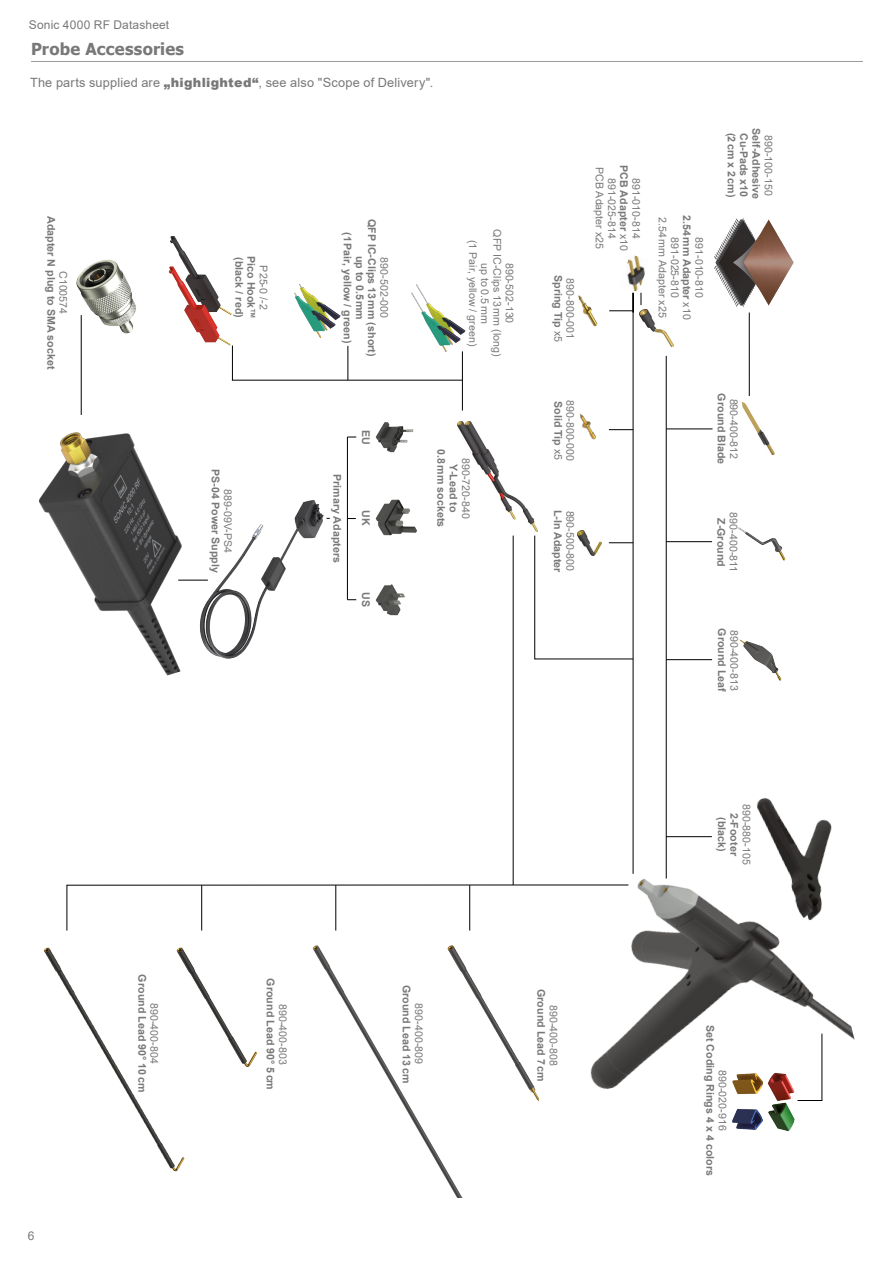
<style>
.page{position:relative;width:893px;height:1263px;background:#fff}
.page>*{position:absolute;margin:0;border:0;box-sizing:border-box;transform-origin:0 0}
.t1{font:700 16.5px "Tahoma";letter-spacing:.015em;color:#777877}
.t2{font:12.75px "Arial";letter-spacing:.015em;color:#777877}
.t3{font:12px "Arial";letter-spacing:.015em;color:#777877}
.t4{font:10.65px/12.3px "Arial";letter-spacing:.005em;color:#797979;text-align:center}
.t5{font:700 10.65px/12.3px "Arial";letter-spacing:.005em;color:#797979;text-align:center}
.t6{font:700 10.65px/12.3px "Arial";letter-spacing:.005em;color:#797978;text-align:center}
.t7{font:10.65px "Arial";letter-spacing:.005em;color:#797978}
.s1{font-weight:900}
.s2{font-weight:400}
.s3{font-weight:700}
</style>
<div class="page">
<hr style="left:31px;top:61px;width:832px;height:1px;background:#9d9c9d">
<img style="left:38px;top:432px;width:146px;height:244px">
<img style="left:184px;top:498px;width:164px;height:161px">
<hr style="left:81px;top:315px;width:1px;height:100px;background:#000">
<hr style="left:178px;top:580px;width:30px;height:1px;background:#000">
<img style="left:577px;top:531px;width:24px;height:24px">
<img style="left:579px;top:413px;width:17px;height:27px">
<img style="left:312px;top:945px;width:150px;height:252px">
<img style="left:516px;top:834px;width:339px;height:267px">
<img style="left:43px;top:947px;width:142px;height:225px">
<img style="left:742px;top:402px;width:33px;height:53px">
<img style="left:715px;top:219px;width:78px;height:88px">
<img style="left:168px;top:236px;width:64px;height:110px">
<img style="left:295px;top:285px;width:46px;height:53px">
<img style="left:412px;top:284px;width:53px;height:67px">
<img style="left:155px;top:947px;width:102px;height:122px">
<img style="left:723px;top:1059px;width:83px;height:72px">
<img style="left:640px;top:309px;width:33px;height:38px">
<img style="left:457px;top:421px;width:81px;height:110px">
<img style="left:627px;top:255px;width:18px;height:37px">
<img style="left:409px;top:932px;width:174px;height:174px">
<img style="left:578px;top:295px;width:32px;height:32px">
<img style="left:738px;top:527px;width:48px;height:34px">
<img style="left:739px;top:639px;width:43px;height:42px">
<img style="left:76px;top:259px;width:60px;height:75px">
<img style="left:375px;top:422px;width:39px;height:31px">
<svg style="left:641px;top:293px;width:1px;height:12px"></svg>
<hr style="left:513px;top:536px;width:1px;height:349px;background:#000">
<hr style="left:534px;top:536px;width:1px;height:123px;background:#000">
<hr style="left:232px;top:345px;width:1px;height:35px;background:#000">
<hr style="left:462px;top:351px;width:1px;height:60px;background:#000">
<hr style="left:348px;top:346px;width:1px;height:34px;background:#000">
<svg style="left:609px;top:310px;width:24px;height:1px"></svg>
<hr style="left:232px;top:380px;width:230px;height:1px;background:#000">
<svg style="left:609px;top:429px;width:24px;height:1px"></svg>
<svg style="left:67px;top:885px;width:562px;height:46px"></svg>
<svg style="left:609px;top:542px;width:24px;height:1px"></svg>
<hr style="left:535px;top:659px;width:98px;height:1px;background:#000">
<hr style="left:666px;top:429px;width:46px;height:1px;background:#000">
<hr style="left:666px;top:541px;width:46px;height:1px;background:#000">
<hr style="left:666px;top:659px;width:46px;height:1px;background:#000">
<hr style="left:666px;top:836px;width:46px;height:1px;background:#000">
<hr style="left:469px;top:885px;width:1px;height:45px;background:#000">
<hr style="left:201px;top:885px;width:1px;height:45px;background:#000">
<hr style="left:336px;top:885px;width:1px;height:45px;background:#000">
<hr style="left:666px;top:356px;width:1px;height:522px;background:#000">
<hr style="left:749px;top:313px;width:1px;height:83px;background:#000">
<svg style="left:797px;top:1033px;width:25px;height:67px"></svg>
<hr style="left:633px;top:293px;width:1px;height:581px;background:#000">
<img style="left:375px;top:499px;width:42px;height:37px">
<img style="left:375px;top:584px;width:30px;height:32px">
<hr style="left:347px;top:437px;width:1px;height:163px;background:#000">
<img style="left:692px;top:797px;width:163px;height:148px">
<p class="t3" style="left:29px;top:17px;width:142px">Sonic 4000 RF Datasheet</p>
<h1 class="t1" style="left:31px;top:37px;width:155px">Probe Accessories</h1>
<p class="t2" style="left:30px;top:74px;width:405px">The parts supplied are <span class="s1">„highlighted“</span>, see also "Scope of Delivery".</p>
<p class="t5" style="left:57px;top:216px;width:155px;rotate:90deg">Adapter N plug to SMA socket</p>
<p class="t4" style="left:70px;top:271px;width:45px;rotate:90deg">C100574</p>
<p class="t5" style="left:245px;top:257px;width:62px;rotate:90deg">(black / red)</p>
<p class="t5" style="left:257px;top:256px;width:65px;rotate:90deg">Pico Hook™</p>
<p class="t4" style="left:270px;top:265px;width:46px;rotate:90deg">P25-0 /-2</p>
<p class="t5" style="left:378px;top:219px;width:139px;rotate:90deg">QFP IC-Clips 13 mm (short) up to 0.5 mm<br>(1 Pair, yellow / green)</p>
<p class="t4" style="left:390px;top:257px;width:62px;rotate:90deg">890-502-000</p>
<p class="t5" style="left:372px;top:430px;width:16px;rotate:90deg">EU</p>
<p class="t4" style="left:516px;top:229px;width:129px;rotate:90deg">890-502-130<br>QFP IC-Clips 13 mm (long) up to 0.5 mm<br>(1 Pair, yellow / green)</p>
<p class="t5" style="left:222px;top:469px;width:105px;rotate:90deg">PS-04 Power Supply</p>
<p class="t4" style="left:234px;top:489px;width:65px;rotate:90deg">889-09V-PS4</p>
<p class="t5" style="left:343px;top:474px;width:91px;rotate:90deg">Primary Adapters</p>
<p class="t5" style="left:372px;top:510px;width:17px;rotate:90deg">UK</p>
<p class="t5" style="left:372px;top:592px;width:16px;rotate:90deg">US</p>
<p class="t5" style="left:460px;top:449px;width:80px;rotate:90deg">Y-Lead to<br>0.8 mm sockets</p>
<p class="t4" style="left:472px;top:458px;width:62px;rotate:90deg">890-720-840</p>
<p class="t5" style="left:564px;top:275px;width:69px;rotate:90deg">Spring Tip <span class="s2">x5</span></p>
<p class="t4" style="left:576px;top:278px;width:62px;rotate:90deg">890-800-001</p>
<p class="t4" style="left:642px;top:165px;width:87px;rotate:90deg">891-010-814<br><span class="s3">PCB Adapter</span> x10<br>891-025-814<br>PCB Adapter x25</p>
<p class="t4" style="left:705px;top:215px;width:106px;rotate:90deg">891-010-810<br><span class="s3">2.54 mm Adapter</span> x10<br>891-025-810<br>2.54 mm Adapter x25</p>
<p class="t5" style="left:762px;top:128px;width:72px;rotate:90deg">Self-Adhesive</p>
<p class="t5" style="left:738px;top:133px;width:66px;rotate:90deg">(2 cm x 2 cm)</p>
<p class="t5" style="left:750px;top:133px;width:66px;rotate:90deg">Cu-Pads x10</p>
<p class="t4" style="left:775px;top:135px;width:62px;rotate:90deg">890-100-150</p>
<p class="t5" style="left:564px;top:401px;width:61px;rotate:90deg">Solid Tip <span class="s2">x5</span></p>
<p class="t4" style="left:576px;top:400px;width:62px;rotate:90deg">890-800-000</p>
<p class="t5" style="left:564px;top:509px;width:64px;rotate:90deg">L-In Adapter</p>
<p class="t4" style="left:576px;top:510px;width:62px;rotate:90deg">890-500-800</p>
<p class="t5" style="left:728px;top:393px;width:72px;rotate:90deg">Ground Blade</p>
<p class="t4" style="left:740px;top:398px;width:62px;rotate:90deg">890-400-812</p>
<p class="t4" style="left:740px;top:512px;width:62px;rotate:90deg">890-400-811</p>
<p class="t5" style="left:727px;top:518px;width:50px;rotate:90deg">Z-Ground</p>
<p class="t5" style="left:728px;top:628px;width:66px;rotate:90deg">Ground Leaf</p>
<p class="t4" style="left:740px;top:630px;width:62px;rotate:90deg">890-400-813</p>
<p class="t3" style="left:28px;top:1228px;width:8px">6</p>
<p class="t5" style="left:148px;top:974px;width:119px;rotate:90deg">Ground Lead 90° 10 cm</p>
<p class="t4" style="left:161px;top:1003px;width:62px;rotate:90deg">890-400-804</p>
<p class="t5" style="left:277px;top:978px;width:113px;rotate:90deg">Ground Lead 90° 5 cm</p>
<p class="t4" style="left:289px;top:1004px;width:62px;rotate:90deg">890-400-803</p>
<p class="t5" style="left:413px;top:985px;width:100px;rotate:90deg">Ground Lead 13 cm</p>
<p class="t4" style="left:425px;top:1003px;width:62px;rotate:90deg">890-400-809</p>
<p class="t5" style="left:547px;top:989px;width:94px;rotate:90deg">Ground Lead 7 cm</p>
<p class="t4" style="left:560px;top:1005px;width:62px;rotate:90deg">890-400-808</p>
<p class="t7" style="left:754px;top:804px;width:62px;rotate:90deg">890-880-105</p>
<p class="t6" style="left:740px;top:813px;width:45px;rotate:90deg">2-Footer (black)</p>
<p class="t5" style="left:716px;top:1024px;width:153px;rotate:90deg">Set Coding Rings 4 x 4 colors</p>
<p class="t4" style="left:729px;top:1070px;width:62px;rotate:90deg">890-020-916</p>
</div>
